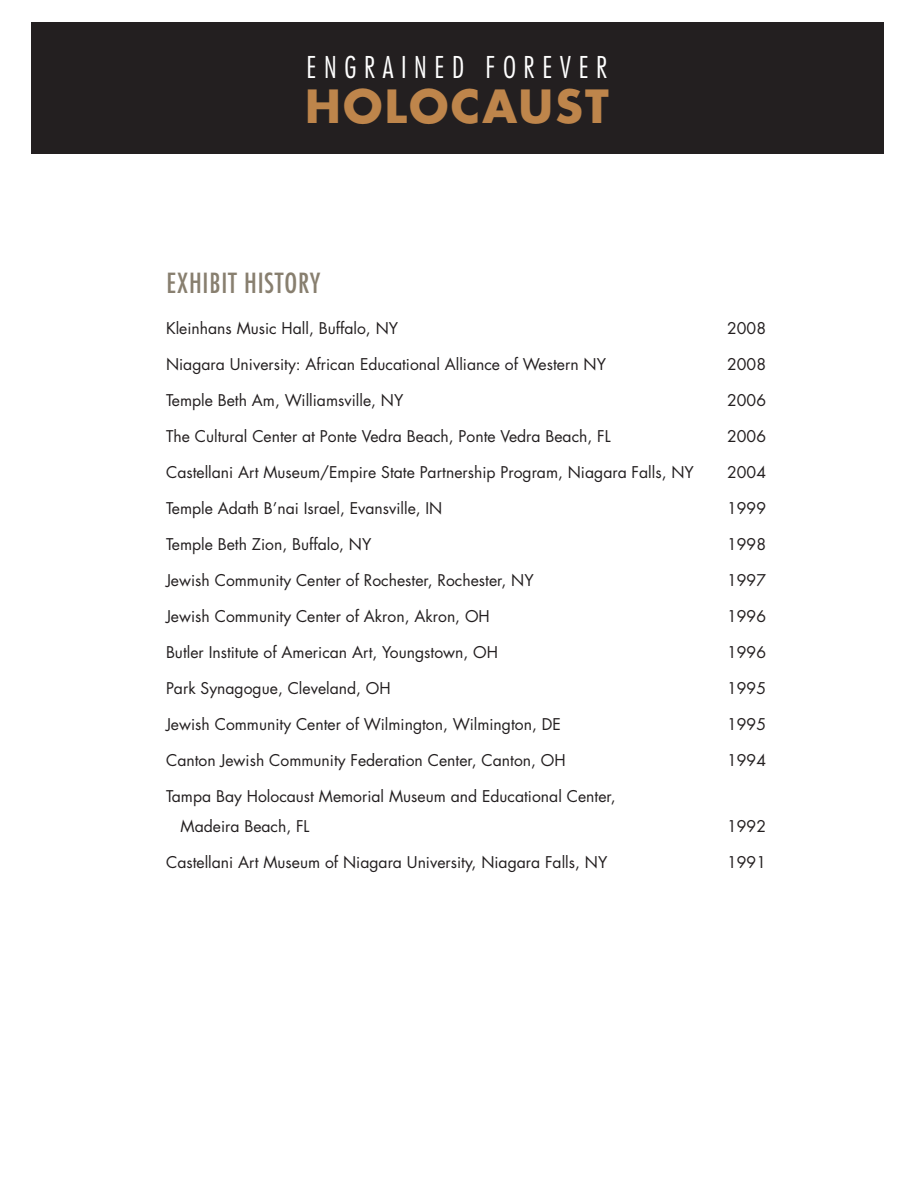
<style>
.page{position:relative;width:918px;height:1188px;background:#fff}
.page>*{position:absolute;margin:0;border:0;box-sizing:border-box;transform-origin:0 0}
.t1{font:700 44.55px "Futura";letter-spacing:.05em;color:#be854b}
.t2{font:300 condensed 29.25px "Futura";letter-spacing:.26em;color:#fff}
.t3{font:condensed 27px "Futura";letter-spacing:.03em;color:#887f6f}
.t4{font:15.75px "Futura";color:#231f20}
</style>
<div class="page">
<div style="left:31px;top:22px;width:852px;height:132px;background:#231f20"></div>
<p class="t2" style="left:307px;top:49px;width:302px">ENGRAINED FOREVER</p>
<p class="t1" style="left:305px;top:75px;width:305px">HOLOCAUST</p>
<p class="t3" style="left:166px;top:266px;width:131px">EXHIBIT HI STORY</p>
<p class="t4" style="left:166px;top:317px;width:234px">Kleinhans Music Hall, Buffalo, NY</p>
<p class="t4" style="left:727px;top:317px;width:40px">2008</p>
<p class="t4" style="left:166px;top:353px;width:442px">Niagara University: African Educational Alliance of Western NY</p>
<p class="t4" style="left:727px;top:353px;width:40px">2008</p>
<p class="t4" style="left:166px;top:389px;width:239px">Temple Beth Am, Williamsville, NY</p>
<p class="t4" style="left:727px;top:389px;width:40px">2006</p>
<p class="t4" style="left:166px;top:425px;width:446px">The Cultural Center at Ponte Vedra Beach, Ponte Vedra Beach, FL</p>
<p class="t4" style="left:727px;top:425px;width:40px">2006</p>
<p class="t4" style="left:166px;top:461px;width:529px">Castellani Art Museum/Empire State Partnership Program, Niagara Falls, NY</p>
<p class="t4" style="left:727px;top:461px;width:40px">2004</p>
<p class="t4" style="left:166px;top:497px;width:278px">Temple Adath B’nai Israel, Evansville, IN</p>
<p class="t4" style="left:727px;top:497px;width:40px">1999</p>
<p class="t4" style="left:166px;top:533px;width:207px">Temple Beth Zion, Buffalo, NY</p>
<p class="t4" style="left:727px;top:533px;width:40px">1998</p>
<p class="t4" style="left:166px;top:569px;width:369px">Jewish Community Center of Rochester, Rochester, NY</p>
<p class="t4" style="left:727px;top:569px;width:40px">1997</p>
<p class="t4" style="left:166px;top:605px;width:325px">Jewish Community Center of Akron, Akron, OH</p>
<p class="t4" style="left:727px;top:605px;width:40px">1996</p>
<p class="t4" style="left:166px;top:641px;width:333px">Butler Institute of American Art, Youngstown, OH</p>
<p class="t4" style="left:727px;top:641px;width:40px">1996</p>
<p class="t4" style="left:166px;top:677px;width:226px">Park Synagogue, Cleveland, OH</p>
<p class="t4" style="left:727px;top:677px;width:40px">1995</p>
<p class="t4" style="left:166px;top:713px;width:396px">Jewish Community Center of Wilmington, Wilmington, DE</p>
<p class="t4" style="left:727px;top:713px;width:40px">1995</p>
<p class="t4" style="left:166px;top:749px;width:401px">Canton Jewish Community Federation Center, Canton, OH</p>
<p class="t4" style="left:727px;top:749px;width:40px">1994</p>
<p class="t4" style="left:166px;top:785px;width:451px">Tampa Bay Holocaust Memorial Museum and Educational Center,</p>
<p class="t4" style="left:181px;top:815px;width:130px">Madeira Beach, FL</p>
<p class="t4" style="left:727px;top:815px;width:40px">1992</p>
<p class="t4" style="left:166px;top:851px;width:443px">Castellani Art Museum of Niagara University, Niagara Falls, NY</p>
<p class="t4" style="left:727px;top:851px;width:40px">1991</p>
</div>
